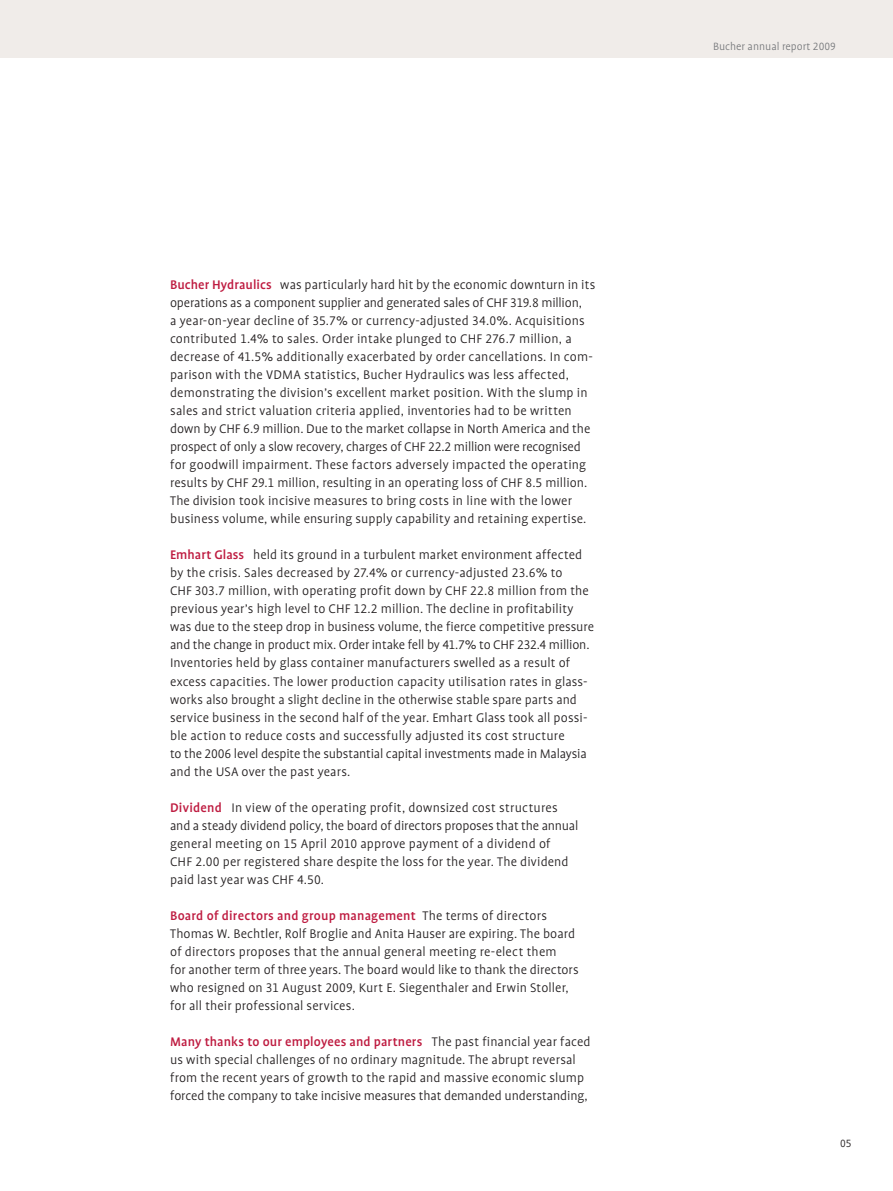
<style>
.page{position:relative;width:893px;height:1191px;background:#fff}
.page>*{position:absolute;margin:0;border:0;box-sizing:border-box;transform-origin:0 0}
._01_Lauftext{font:300 14.25px/18px "Bucher Profile";letter-spacing:.005em;color:#231f20}
.t1{font:300 12px "Bucher Profile";color:#76787b}
.t2{font:300 12px "Bucher Profile";color:#231f20}
.s1{font-weight:500;color:#be1b40}
</style>
<div class="page">
<div style="left:0;top:0;width:893px;height:57px;background:#f0ece9"></div>
<p class="_01_Lauftext" style="left:170px;top:276px;width:427px"><span class="s1">Bucher Hydraulics</span> was particularly hard hit by the economic downturn in its operations as a component supplier and generated sales of CHF 319.8 million,<br>a year-on-year decline of 35.7% or currency-adjusted 34.0%. Acquisitions contributed 1.4% to sales. Order intake plunged to CHF 276.7 million, a decrease of 41.5% additionally exacerbated by order cancellations. In com&shy;parison with the VDMA statistics, Bucher Hydraulics was less affected, demonstrating the division’s excellent market position. With the slump in sales and strict valuation criteria applied, inventories had to be written down by CHF 6.9 million. Due to the market collapse in North America and the prospect of only a slow recovery, charges of CHF 22.2 million were recognised for goodwill impairment. These factors adversely impacted the operating results by CHF 29.1 million, resulting in an operating loss of CHF 8.5 million.<br>The division took incisive measures to bring costs in line with the lower business volume, while ensuring supply capability and retaining expertise.</p>
<p class="_01_Lauftext" style="left:170px;top:546px;width:425px"><span class="s1">Emhart Glass</span> held its ground in a turbulent market environment affected by the crisis. Sales decreased by 27.4% or currency-adjusted 23.6% to<br>CHF 303.7 million, with operating profit down by CHF 22.8 million from the previous year’s high level to CHF 12.2 million. The decline in profitability was due to the steep drop in business volume, the fierce competitive pressure and the change in product mix. Order intake fell by 41.7% to CHF 232.4 million.<br>Inventories held by glass container manufacturers swelled as a result of excess capacities. The lower production capacity utilisation rates in glass&shy;works also brought a slight decline in the otherwise stable spare parts and service business in the second half of the year. Emhart Glass took all possi&shy;ble action to reduce costs and successfully adjusted its cost structure<br>to the 2006 level despite the substantial capital investments made in Malaysia and the USA over the past years.</p>
<p class="_01_Lauftext" style="left:170px;top:798px;width:410px"><span class="s1">Dividend</span> In view of the operating profit, downsized cost structures and a steady dividend policy, the board of directors proposes that the annual general meeting on 15 April 2010 approve payment of a dividend of<br>CHF 2.00 per registered share despite the loss for the year. The dividend paid last year was CHF 4.50.</p>
<p class="_01_Lauftext" style="left:170px;top:906px;width:410px"><span class="s1">Board of directors and group management</span> The terms of directors Thomas W. Bechtler, Rolf Broglie and Anita Hauser are expiring. The board of directors proposes that the annual general meeting re-elect them<br>for another term of three years. The board would like to thank the directors who resigned on 31 August 2009, Kurt E. Siegenthaler and Erwin Stoller, for all their professional services.</p>
<p class="_01_Lauftext" style="left:170px;top:1032px;width:422px"><span class="s1">Many thanks to our employees and partners</span> The past financial year faced us with special challenges of no ordinary magnitude. The abrupt reversal from the recent years of growth to the rapid and massive economic slump forced the company to take incisive measures that demanded understanding,</p>
<p class="t1" style="left:713px;top:40px;width:124px">Bucher annual report 2009</p>
<p class="t2" style="left:840px;top:1137px;width:13px">05</p>
</div>
